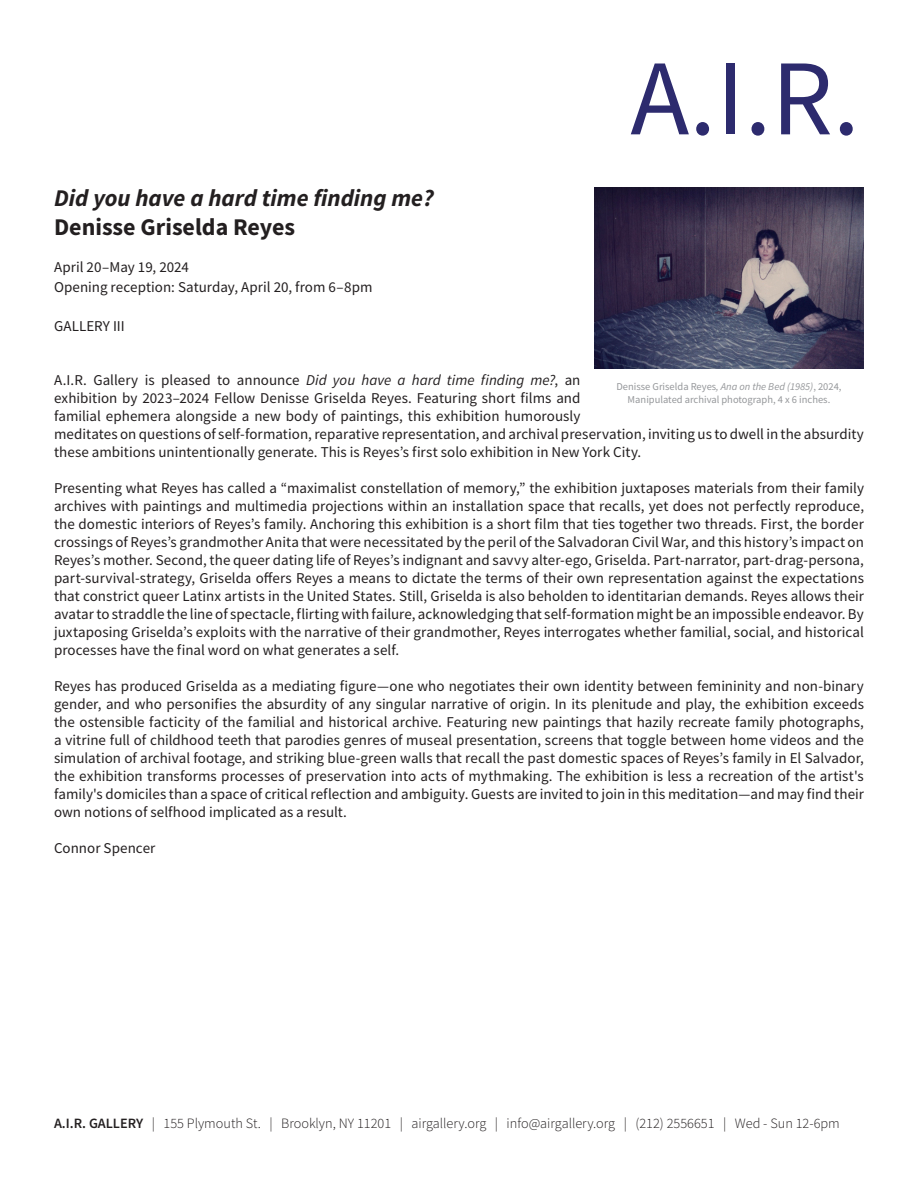
<style>
.page{position:relative;width:918px;height:1188px;background:#fff}
.page>*{position:absolute;margin:0;border:0;box-sizing:border-box;transform-origin:0 0}
.t1{font:108px "Source Sans Pro";color:#2d2b6e}
.t2{font:italic 700 24px "Source Sans Pro";color:#231f20}
.t3{font:700 24px "Source Sans Pro";color:#231f20}
.t4{font:15px/18px "Source Sans Pro";letter-spacing:.005em;color:#231f20;text-align:justify}
.t5{font:300 14.25px "Source Sans Pro";color:#231f20}
.t6{font:10.5px/12.6px "Source Sans Pro";color:#95979a;text-align:center}
.s1{font-style:italic}
.s2{font-weight:600}
</style>
<div class="page">
<img style="left:594px;top:188px;width:270px;height:181px">
<p class="t2" style="left:54px;top:182px;width:381px">Did you have a hard time finding me?</p>
<p class="t3" style="left:54px;top:211px;width:243px">Denisse Griselda Reyes</p>
<p class="t4" style="left:54px;top:258px;width:136px">April 20–May 19, 2024</p>
<p class="t4" style="left:54px;top:278px;width:320px">Opening reception: Saturday, April 20, from 6–8pm</p>
<p class="t4" style="left:54px;top:317px;width:72px">GALLERY III</p>
<p class="t1" style="left:630px;top:30px;width:231px">A.I.R.</p>
<p class="t4" style="left:54px;top:371px;width:811px;text-align:left">A.I.R. Gallery is pleased to announce <span class="s1">Did you have a hard time finding me?</span>, an<br>exhibition by 2023–2024 Fellow Denisse Griselda Reyes. Featuring short films and<br>familial ephemera alongside a new body of paintings, this exhibition humorously<br>meditates on questions of self-formation, reparative representation, and archival preservation, inviting us to dwell in the absurdity these ambitions unintentionally generate. This is Reyes’s first solo exhibition in New York City.</p>
<p class="t4" style="left:54px;top:479px;width:812px">Presenting what Reyes has called a “maximalist constellation of memory,” the exhibition juxtaposes materials from their family archives with paintings and multimedia projections within an installation space that recalls, yet does not perfectly reproduce, the domestic interiors of Reyes’s family. Anchoring this exhibition is a short film that ties together two threads. First, the border crossings of Reyes’s grandmother Anita that were necessitated by the peril of the Salvadoran Civil War, and this history’s impact on Reyes’s mother. Second, the queer dating life of Reyes’s indignant and savvy alter-ego, Griselda. Part-narrator, part-drag-persona, part-survival-strategy, Griselda offers Reyes a means to dictate the terms of their own representation against the expectations that constrict queer Latinx artists in the United States. Still, Griselda is also beholden to identitarian demands. Reyes allows their avatar to straddle the line of spectacle, flirting with failure, acknowledging that self-formation might be an impossible endeavor. By juxtaposing Griselda’s exploits with the narrative of their grandmother, Reyes interrogates whether familial, social, and historical processes have the final word on what generates a self.</p>
<p class="t4" style="left:54px;top:677px;width:812px">Reyes has produced Griselda as a mediating figure—one who negotiates their own identity between femininity and non-binary gender, and who personifies the absurdity of any singular narrative of origin. In its plenitude and play, the exhibition exceeds the ostensible facticity of the familial and historical archive. Featuring new paintings that hazily recreate family photographs, a vitrine full of childhood teeth that parodies genres of museal presentation, screens that toggle between home videos and the simulation of archival footage, and striking blue-green walls that recall the past domestic spaces of Reyes’s family in El Salvador, the exhibition transforms processes of preservation into acts of mythmaking. The exhibition is less a recreation of the artist's family's domiciles than a space of critical reflection and ambiguity. Guests are invited to join in this meditation—and may find their own notions of selfhood implicated as a result.</p>
<p class="t4" style="left:54px;top:839px;width:103px">Connor Spencer</p>
<p class="t6" style="left:616px;top:380px;width:227px">Denisse Griselda Reyes<span class="s1">, Ana on the Bed (1985)</span>, 2024,<br>Manipulated archival photograph, 4 x 6 inches.</p>
<p class="t5" style="left:54px;top:1115px;width:787px"><span class="s2">A.I.R. GALLERY</span> | 155 Plymouth St. | Brooklyn, NY 11201 | airgallery.org | info@airgallery.org | (212) 2556651 | Wed - Sun 12-6pm</p>
</div>
